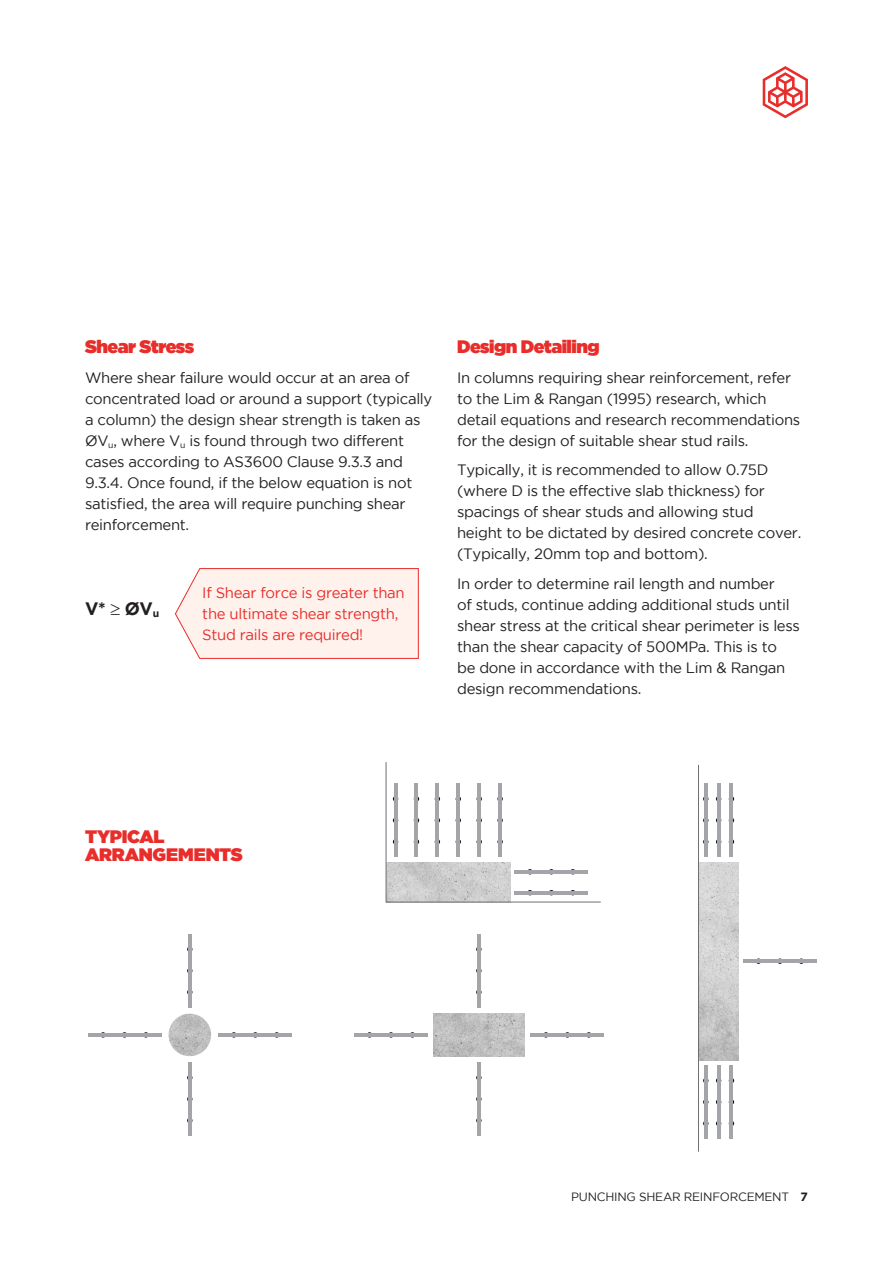
<style>
.page{position:relative;width:893px;height:1263px;background:#fff}
.page>*{position:absolute;margin:0;border:0;box-sizing:border-box;transform-origin:0 0}
.t1{font:18px/18px "Gotham Ultra";letter-spacing:-.03em;color:#e82d2a}
.t2{font:700 18px "Gotham";color:#231f20}
.t3{font:15px/21px "Gotham";letter-spacing:-.02em;color:#231f20}
.t4{font:15px/21px "Gotham";letter-spacing:-.02em;color:#e82d2a}
.t5{font:12px "Gotham";letter-spacing:-.02em;color:#231f20}
.s1{font-weight:700}
</style>
<div class="page">
<svg style="left:763px;top:66px;width:45px;height:52px"></svg>
<svg style="left:175px;top:568px;width:244px;height:91px;background:#feede8"></svg>
<hr style="left:704px;top:1065px;width:3px;height:73px;background:#a3a5a8">
<hr style="left:717px;top:1065px;width:3px;height:73px;background:#a3a5a8">
<hr style="left:730px;top:1065px;width:3px;height:73px;background:#a3a5a8">
<hr style="left:704px;top:784px;width:3px;height:73px;background:#a3a5a8">
<hr style="left:717px;top:784px;width:3px;height:73px;background:#a3a5a8">
<hr style="left:730px;top:784px;width:3px;height:73px;background:#a3a5a8">
<hr style="left:743px;top:959px;width:73px;height:4px;background:#a3a5a8">
<svg style="left:476px;top:989px;width:6px;height:6px"></svg>
<svg style="left:476px;top:968px;width:6px;height:5px"></svg>
<svg style="left:476px;top:946px;width:6px;height:6px"></svg>
<hr style="left:477px;top:934px;width:3px;height:73px;background:#a3a5a8">
<svg style="left:476px;top:1118px;width:6px;height:5px"></svg>
<svg style="left:476px;top:1096px;width:6px;height:6px"></svg>
<svg style="left:476px;top:1075px;width:6px;height:5px"></svg>
<hr style="left:477px;top:1062px;width:3px;height:74px;background:#a3a5a8">
<hr style="left:354px;top:1033px;width:74px;height:3px;background:#a3a5a8">
<hr style="left:531px;top:1033px;width:73px;height:3px;background:#a3a5a8">
<hr style="left:188px;top:934px;width:3px;height:73px;background:#a3a5a8">
<hr style="left:188px;top:1062px;width:3px;height:74px;background:#a3a5a8">
<hr style="left:88px;top:1033px;width:73px;height:3px;background:#a3a5a8">
<hr style="left:219px;top:1033px;width:73px;height:3px;background:#a3a5a8">
<img style="left:699px;top:862px;width:39px;height:198px">
<img style="left:434px;top:1014px;width:90px;height:42px">
<svg style="left:386px;top:762px;width:215px;height:140px"></svg>
<hr style="left:698px;top:765px;width:1px;height:386px;background:#6d6f71">
<img style="left:169px;top:1014px;width:42px;height:42px;border-radius:21px">
<p class="t1" style="left:85px;top:338px;width:111px">Shear Stress</p>
<p class="t3" style="left:85px;top:367px;width:349px">Where shear failure would occur at an area of concentrated load or around a support (typically a column) the design shear strength is taken as ØV<sub>u</sub>, where V<sub>u</sub> is found through two different cases according to AS3600 Clause 9.3.3 and 9.3.4. Once found, if the below equation is not satisfied, the area will require punching shear reinforcement.</p>
<p class="t2" style="left:85px;top:598px;width:76px">V* ≥ ØV<sub>u</sub></p>
<p class="t4" style="left:202px;top:581px;width:204px">If Shear force is greater than the ultimate shear strength,<br>Stud rails are required!</p>
<p class="t1" style="left:457px;top:338px;width:144px">Design Detailing</p>
<p class="t3" style="left:457px;top:367px;width:345px">In columns requiring shear reinforcement, refer to the Lim &amp; Rangan (1995) research, which detail equations and research recommendations for the design of suitable shear stud rails.</p>
<p class="t3" style="left:457px;top:459px;width:346px">Typically, it is recommended to allow 0.75D (where D is the effective slab thickness) for spacings of shear studs and allowing stud height to be dictated by desired concrete cover. (Typically, 20mm top and bottom).</p>
<p class="t3" style="left:457px;top:573px;width:344px">In order to determine rail length and number<br>of studs, continue adding additional studs until shear stress at the critical shear perimeter is less than the shear capacity of 500MPa. This is to<br>be done in accordance with the Lim &amp; Rangan design recommendations.</p>
<p class="t1" style="left:85px;top:827px;width:159px">TYPICAL<br>ARRANGEMENTS</p>
<p class="t5" style="left:571px;top:1190px;width:238px">PUNCHING SHEAR REINFORCEMENT <span class="s1">7</span></p>
</div>
